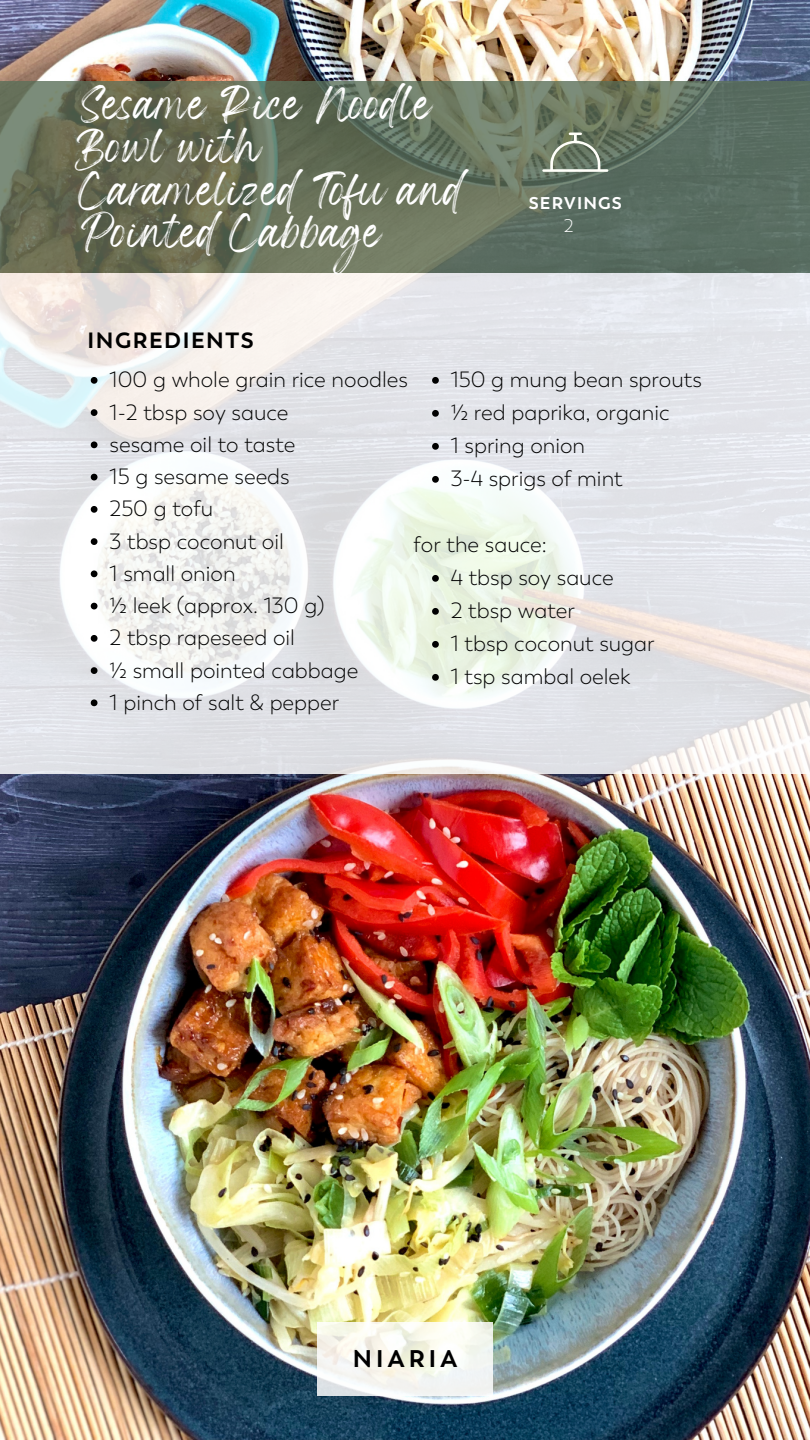
<style>
.page{position:relative;width:810px;height:1440px;background:#fff}
.page>*{position:absolute;margin:0;border:0;box-sizing:border-box;transform-origin:0 0}
.t1{font:26px/42.8px "Wonderful Branding";color:#fff}
.t2{font:700 24px "Trenda";letter-spacing:.175em;color:#000}
.t3{font:300 22px/32.2px "Trenda";color:#000}
.t4{font:700 22px "Trenda";letter-spacing:.07em;color:#000}
.t5{font:300 18.2px "Trenda";color:#fff}
.t6{font:700 17px "Trenda";letter-spacing:.07em;color:#fff}
</style>
<div class="page">
<img style="left:0;top:0;width:810px;height:1440px">
<svg style="left:0;top:81px;width:810px;height:191px;background:#64705c"></svg>
<svg style="left:542px;top:133px;width:66px;height:39px;background:#7e8b79"></svg>
<svg style="left:0;top:273px;width:810px;height:500px;fill:#e4e5e9"></svg>
<svg style="left:91px;top:377px;width:7px;height:7px"></svg>
<svg style="left:91px;top:409px;width:7px;height:7px"></svg>
<svg style="left:91px;top:441px;width:7px;height:7px"></svg>
<svg style="left:91px;top:474px;width:7px;height:6px"></svg>
<svg style="left:91px;top:506px;width:7px;height:7px"></svg>
<svg style="left:91px;top:538px;width:7px;height:7px"></svg>
<svg style="left:91px;top:570px;width:7px;height:7px"></svg>
<svg style="left:91px;top:603px;width:7px;height:6px"></svg>
<svg style="left:91px;top:635px;width:7px;height:7px"></svg>
<svg style="left:91px;top:667px;width:7px;height:7px"></svg>
<svg style="left:91px;top:699px;width:7px;height:7px"></svg>
<svg style="left:432px;top:377px;width:7px;height:7px"></svg>
<svg style="left:432px;top:410px;width:7px;height:7px"></svg>
<svg style="left:432px;top:443px;width:7px;height:7px"></svg>
<svg style="left:432px;top:476px;width:7px;height:7px"></svg>
<svg style="left:432px;top:575px;width:7px;height:7px"></svg>
<svg style="left:432px;top:608px;width:7px;height:7px"></svg>
<svg style="left:432px;top:641px;width:7px;height:7px"></svg>
<svg style="left:432px;top:674px;width:7px;height:7px"></svg>
<svg style="left:317px;top:1322px;width:176px;height:74px;fill:#f6f6f1"></svg>
<p class="t1" style="left:81px;top:92px;width:386px">Sesame Rice Noodle<br>Bowl with<br>Caramelized Tofu and<br>Pointed Cabbage</p>
<p class="t4" style="left:88px;top:326px;width:168px">INGREDIENTS</p>
<p class="t6" style="left:529px;top:193px;width:95px">SERVINGS</p>
<p class="t5" style="left:564px;top:216px;width:11px">2</p>
<p class="t3" style="left:110px;top:364px;width:300px">100 g whole grain rice noodles<br>1-2 tbsp soy sauce<br>sesame oil to taste<br>15 g sesame seeds<br>250 g tofu<br>3 tbsp coconut oil<br>1 small onion<br>½ leek (approx. 130 g)<br>2 tbsp rapeseed oil<br>½ small pointed cabbage<br>1 pinch of salt &amp; pepper</p>
<p class="t3" style="left:451px;top:364px;width:253px;line-height:33px">150 g mung bean sprouts ½ red paprika, organic<br>1 spring onion<br>3-4 sprigs of mint</p>
<p class="t3" style="left:451px;top:529px;width:205px;line-height:33px;text-indent:-37px">for the sauce:<br>4 tbsp soy sauce<br>2 tbsp water<br>1 tbsp coconut sugar<br>1 tsp sambal oelek</p>
<p class="t2" style="left:353px;top:1344px;width:106px">NIARIA</p>
</div>
